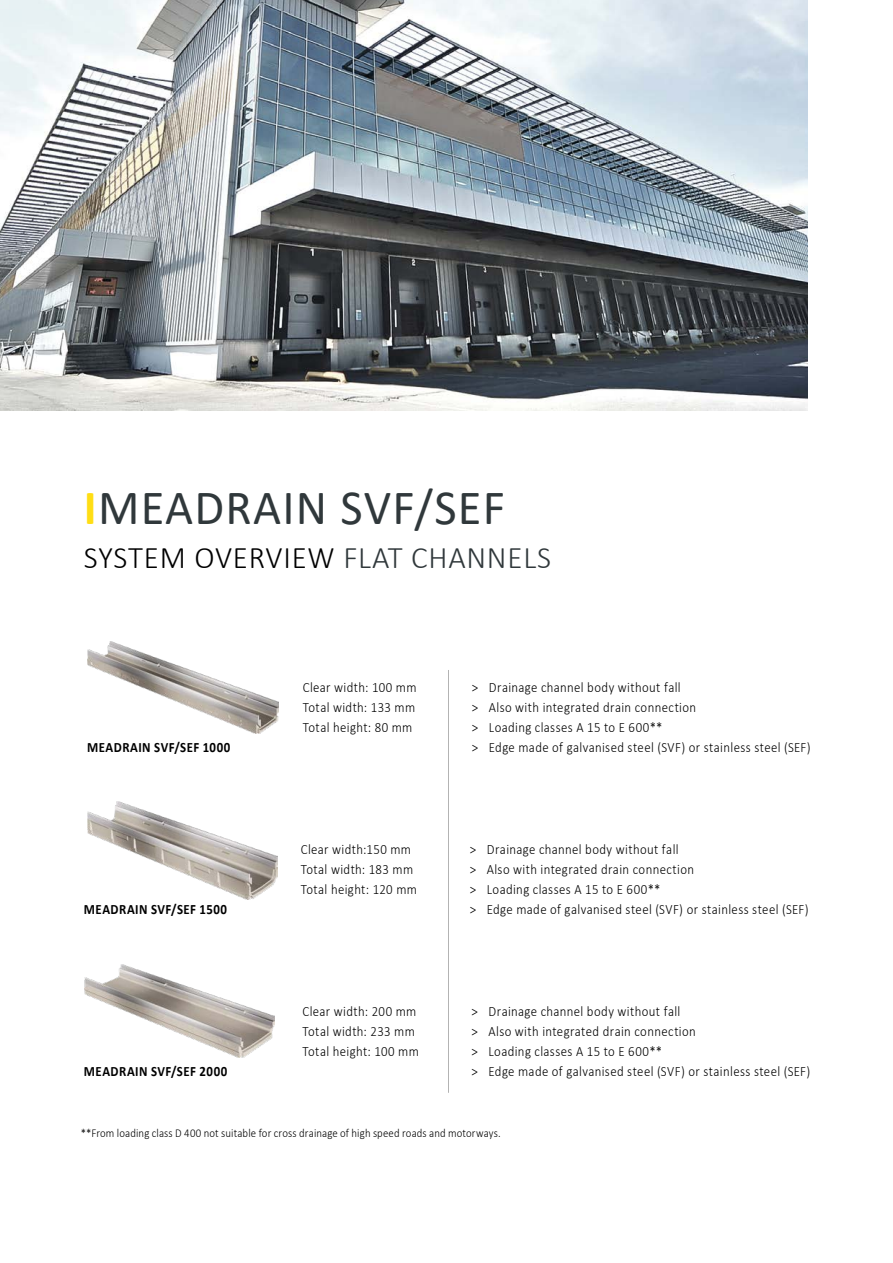
<style>
.page{position:relative;width:893px;height:1263px;background:#fff}
.page>*{position:absolute;margin:0;border:0;box-sizing:border-box;transform-origin:0 0}
.t1{font:49.5px "Calibri";letter-spacing:.025em;color:#30383b}
.t2{font:300 31.5px "Calibri";letter-spacing:.025em;color:#000}
.t3{font:300 14.25px/20.2px "Calibri";letter-spacing:.03em;color:#000;scale:.9 1}
.t4{font:700 14.25px "Calibri";letter-spacing:.035em;color:#000;scale:.9 1}
.t5{font:300 12px "Calibri";letter-spacing:.01em;color:#000;scale:.9 1}
.s1{font-weight:700;color:#ffde14}
.s2{color:#30383b}
</style>
<div class="page">
<img style="left:88px;top:801px;width:190px;height:98px">
<img style="left:87px;top:641px;width:191px;height:92px">
<hr style="left:448px;top:670px;width:1px;height:423px;background:#000">
<img style="left:85px;top:964px;width:189px;height:94px">
<img style="left:0;top:0;width:808px;height:410px">
<h1 class="t1" style="left:84px;top:473px;width:423px"><span class="s1">I</span>MEADRAIN SVF/SEF</h1>
<h2 class="t2" style="left:84px;top:538px;width:469px">SYSTEM OVERVIEW <span class="s2">FLAT CHANNELS</span></h2>
<p class="t3" style="left:303px;top:676px;width:128px;text-align:justify">Clear width: 100 mm Total width: 133 mm Total height: 80 mm</p>
<p class="t3" style="left:472px;top:676px;width:251px">&gt; Drainage channel body without fall<br>&gt; Also with integrated drain connection &gt; Loading classes A 15 to E 600**</p>
<p class="t4" style="left:87px;top:737px;width:161px">MEADRAIN SVF/SEF 1000</p>
<p class="t3" style="left:472px;top:737px;width:378px">&gt; Edge made of galvanised steel (SVF) or stainless steel (SEF)</p>
<p class="t4" style="left:84px;top:899px;width:161px">MEADRAIN SVF/SEF 1500</p>
<p class="t4" style="left:84px;top:1061px;width:161px">MEADRAIN SVF/SEF 2000</p>
<p class="t3" style="left:301px;top:838px;width:131px">Clear width:150 mm<br>Total width: 183 mm<br>Total height: 120 mm</p>
<p class="t3" style="left:470px;top:838px;width:378px">&gt; Drainage channel body without fall<br>&gt; Also with integrated drain connection<br>&gt; Loading classes A 15 to E 600**<br>&gt; Edge made of galvanised steel (SVF) or stainless steel (SEF)</p>
<p class="t3" style="left:302px;top:1000px;width:131px">Clear width: 200 mm<br>Total width: 233 mm<br>Total height: 100 mm</p>
<p class="t3" style="left:471px;top:1000px;width:378px">&gt; Drainage channel body without fall<br>&gt; Also with integrated drain connection<br>&gt; Loading classes A 15 to E 600**<br>&gt; Edge made of galvanised steel (SVF) or stainless steel (SEF)</p>
<p class="t5" style="left:81px;top:1125px;width:468px">**From loading class D 400 not suitable for cross drainage of high speed roads and motorways.</p>
</div>
